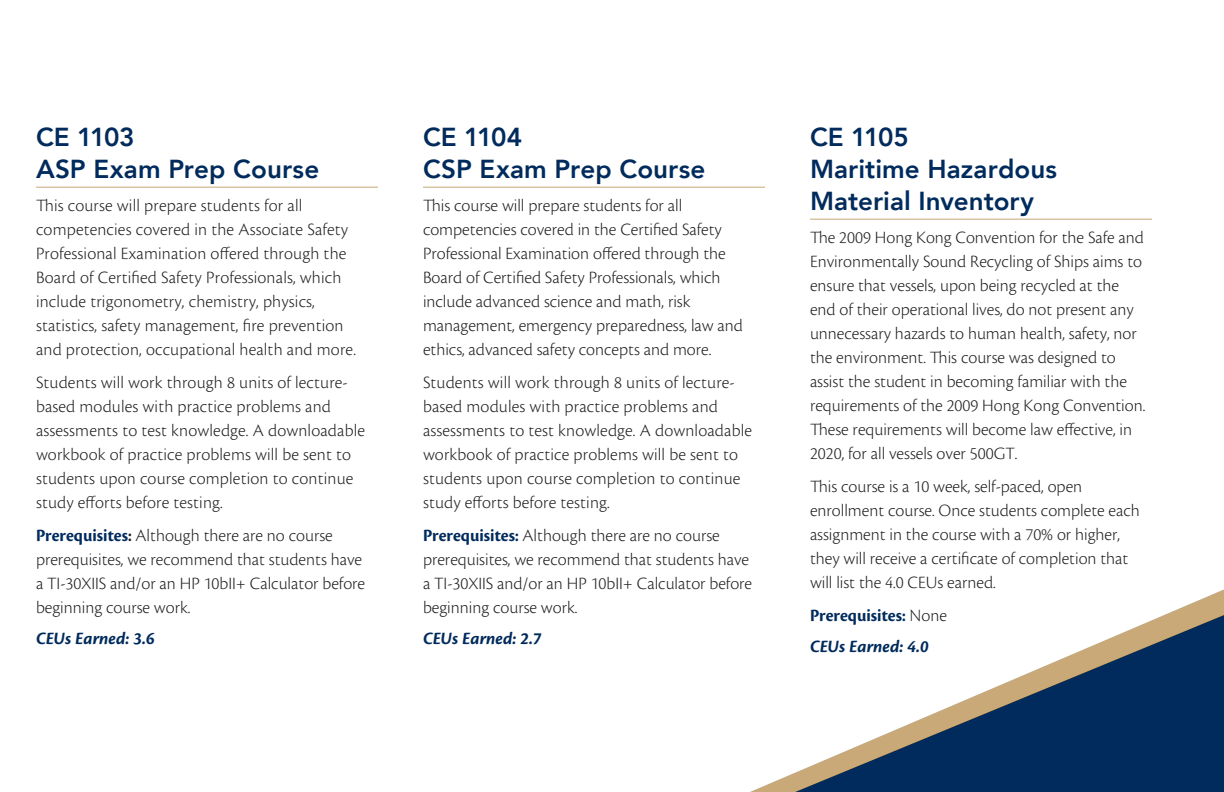
<style>
.page{position:relative;width:1224px;height:792px;background:#fff}
.page>*{position:absolute;margin:0;border:0;box-sizing:border-box;transform-origin:0 0}
.Head_Subhead{font:800 26px/32px "Avenir";color:#002b5c}
.Head_Subhead-2{font:300 18px/24px "Cronos Pro";color:#231f20}
.Head_Subhead-3{font:italic 700 18px "Cronos Pro";color:#002b5c}
.Head_Subhead-4{font:18px "Cronos Pro Bold Disp";color:#002b5c}
.s1{font-family:"Cronos Pro Bold Disp";font-weight:400;color:#002b5c}
.s2{font-family:"Cronos Pro Bold Disp";font-weight:400}
.s3{font-family:"Cronos Pro";font-weight:300;color:#231f20}
</style>
<div class="page">
<svg style="left:750px;top:589px;width:474px;height:203px"></svg>
<svg style="left:795px;top:615px;width:429px;height:177px"></svg>
<hr style="left:36px;top:187px;width:342px;height:1px;background:#c8a977">
<hr style="left:423px;top:187px;width:342px;height:1px;background:#c8a977">
<hr style="left:810px;top:219px;width:342px;height:1px;background:#c8a977">
<p class="Head_Subhead" style="left:36px;top:121px;width:285px">CE 1103<br>ASP Exam Prep Course</p>
<p class="Head_Subhead-2" style="left:36px;top:193px;width:321px">This course will prepare students for all competencies covered in the Associate Safety Professional Examination offered through the Board of Certified Safety Professionals, which include trigonometry, chemistry, physics, statistics, safety management, fire prevention and protection, occupational health and more.</p>
<p class="Head_Subhead-2" style="left:36px;top:370px;width:331px">Students will work through 8 units of lecture&shy;based modules with practice problems and assessments to test knowledge. A downloadable workbook of practice problems will be sent to students upon course completion to continue study efforts before testing.</p>
<p class="Head_Subhead-2" style="left:36px;top:523px;width:331px"><span class="s1">Prerequisites</span><span class="s2">:</span> Although there are no course prerequisites, we recommend that students have a TI-30XIIS and/or an HP 10bII+ Calculator before beginning course work.</p>
<p class="Head_Subhead-3" style="left:36px;top:628px;width:120px">CEUs Earned: 3.6</p>
<p class="Head_Subhead" style="left:423px;top:121px;width:284px">CE 1104<br>CSP Exam Prep Course</p>
<p class="Head_Subhead-2" style="left:423px;top:193px;width:321px">This course will prepare students for all competencies covered in the Certified Safety Professional Examination offered through the Board of Certified Safety Professionals, which include advanced science and math, risk management, emergency preparedness, law and ethics, advanced safety concepts and more.</p>
<p class="Head_Subhead-2" style="left:423px;top:370px;width:331px">Students will work through 8 units of lecture&shy;based modules with practice problems and assessments to test knowledge. A downloadable workbook of practice problems will be sent to students upon course completion to continue study efforts before testing.</p>
<p class="Head_Subhead-2" style="left:423px;top:523px;width:331px"><span class="s1">Prerequisites:</span> Although there are no course prerequisites, we recommend that students have a TI-30XIIS and/or an HP 10bII+ Calculator before beginning course work.</p>
<p class="Head_Subhead-3" style="left:423px;top:628px;width:120px">CEUs Earned: 2.7</p>
<p class="Head_Subhead" style="left:810px;top:121px;width:249px">CE 1105<br>Maritime Hazardous<br>Material Inventory</p>
<p class="Head_Subhead-2" style="left:810px;top:225px;width:337px">The 2009 Hong Kong Convention for the Safe and Environmentally Sound Recycling of Ships aims to ensure that vessels, upon being recycled at the end of their operational lives, do not present any unnecessary hazards to human health, safety, nor the environment. This course was designed to assist the student in becoming familiar with the requirements of the 2009 Hong Kong Convention.<br>These requirements will become law effective, in 2020, for all vessels over 500GT.</p>
<p class="Head_Subhead-2" style="left:810px;top:474px;width:331px">This course is a 10 week, self-paced, open enrollment course. Once students complete each assignment in the course with a 70% or higher, they will receive a certificate of completion that will list the 4.0 CEUs earned.</p>
<p class="Head_Subhead-4" style="left:810px;top:605px;width:138px">Prerequisites: <span class="s3">None</span></p>
<p class="Head_Subhead-3" style="left:810px;top:636px;width:120px">CEUs Earned: 4.0</p>
</div>
